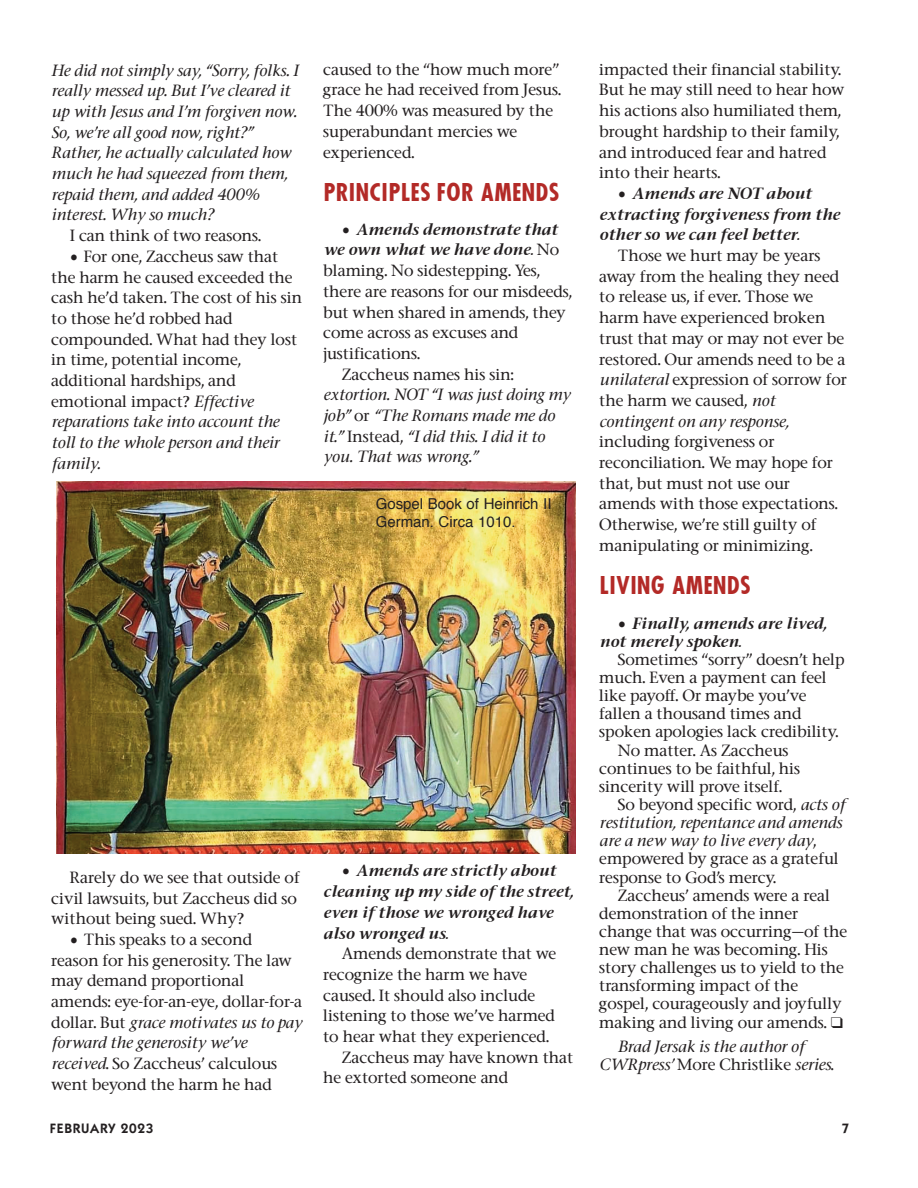
<style>
.page{position:relative;width:918px;height:1188px;background:#fff}
.page>*{position:absolute;margin:0;border:0;box-sizing:border-box;transform-origin:0 0}
.t1{font:700 24px "Futura Cond";color:#b32a27}
.t2{font:500 15.45px/20.7px "Stone Serif";color:#231f20}
.t3{font:italic 500 15.45px/20.7px "Stone Serif";color:#231f20}
.t4{font:italic 15.45px/20.7px "Stone Serif Semi Boold";color:#231f20}
.t5{font:15px "Helvetica";color:#231f20}
.t6{font:600 13.65px "ITC Kabel Std";letter-spacing:.055em;color:#231f20}
.s1{font-style:italic}
.s2{font-family:"Stone Serif Semi Boold";font-weight:400;font-style:italic}
.s3{font-style:normal}
.s4{font-family:"Stone Serif";font-weight:500}
</style>
<div class="page">
<img style="left:57px;top:482px;width:518px;height:371px">
<p class="t3" style="left:51px;top:60px;width:248px">He did not simply say, “Sorry, folks. I really messed up. But I’ve cleared it up with Jesus and I’m forgiven now.<br>So, we’re all good now, right?”<br>Rather, he actually calculated how much he had squeezed from them, repaid them, and added 400% interest. Why so much?</p>
<p class="t2" style="left:70px;top:225px;width:193px">I can think of two reasons.</p>
<p class="t2" style="left:51px;top:246px;width:252px;text-indent:18px"><span class="s1">•</span> For one, Zaccheus saw that the harm he caused exceeded the cash he’d taken. The cost of his sin to those he’d robbed had compounded. What had they lost in time, potential income, additional hardships, and emotional impact? <span class="s1">Effective reparations take into account the toll to the whole person and their family.</span></p>
<p class="t2" style="left:323px;top:59px;width:239px">caused to the “how much more” grace he had received from Jesus.<br>The 400% was measured by the superabundant mercies we experienced.</p>
<p class="t1" style="left:323px;top:176px;width:238px">PRINCIPLES FOR AMENDS</p>
<p class="t2" style="left:323px;top:219px;width:250px;text-indent:18px"><span class="s1">•</span> <span class="s2">Amends demonstrate that we own what we have done.</span> No blaming. No sidestepping. Yes, there are reasons for our misdeeds, but when shared in amends, they come across as excuses and justifications.</p>
<p class="t3" style="left:323px;top:364px;width:248px;text-indent:19px"><span class="s3">Zaccheus names his sin: </span>extortion. NOT “I was just doing my job” <span class="s3">or</span> “The Romans made me do it.” <span class="s3">Instead,</span> “I did this. I did it to you. That was wrong.”</p>
<p class="t5" style="left:376px;top:498px;width:177px">Gospel Book of Heinrich II</p>
<p class="t5" style="left:376px;top:516px;width:142px">German. Circa 1010.</p>
<p class="t2" style="left:51px;top:867px;width:250px;text-indent:19px">Rarely do we see that outside of civil lawsuits, but Zaccheus did so without being sued. Why?</p>
<p class="t2" style="left:51px;top:929px;width:252px;text-indent:18px"><span class="s1">•</span> This speaks to a second reason for his generosity. The law may demand proportional amends: eye-for-an-eye, dollar-for-a dollar. But <span class="s1">grace motivates us to pay forward the generosity we’ve received</span>. So Zaccheus’ calculous went beyond the harm he had</p>
<p class="t4" style="left:323px;top:860px;width:252px;text-indent:18px"><span class="s4">•</span> Amends are strictly about cleaning up my side of the street, even if those we wronged have also wronged us.</p>
<p class="t2" style="left:323px;top:943px;width:235px;text-indent:19px">Amends demonstrate that we recognize the harm we have caused. It should also include listening to those we’ve harmed to hear what they experienced.</p>
<p class="t2" style="left:323px;top:1047px;width:252px;text-indent:19px">Zaccheus may have known that he extorted someone and</p>
<p class="t2" style="left:599px;top:59px;width:247px">impacted their financial stability.<br>But he may still need to hear how his actions also humiliated them, brought hardship to their family, and introduced fear and hatred into their hearts.</p>
<p class="t4" style="left:599px;top:183px;width:242px;text-indent:18px"><span class="s4">•</span> Amends are NOT about extracting forgiveness from the other so we can feel better.</p>
<p class="t2" style="left:599px;top:245px;width:249px;text-indent:19px">Those we hurt may be years away from the healing they need to release us, if ever. Those we harm have experienced broken trust that may or may not ever be restored. Our amends need to be a <span class="s1">unilateral</span> expression of sorrow for the harm we caused, <span class="s1">not contingent on any response, </span>including forgiveness or reconciliation. We may hope for that, but must not use our amends with those expectations.<br>Otherwise, we’re still guilty of manipulating or minimizing.</p>
<p class="t1" style="left:599px;top:570px;width:153px">LIVING AMENDS</p>
<p class="t4" style="left:599px;top:614px;width:229px;line-height:18.1px;text-indent:18px"><span class="s4">•</span> Finally, amends are lived, not merely spoken.</p>
<p class="t2" style="left:599px;top:650px;width:247px;line-height:18.1px;text-indent:19px">Sometimes “sorry” doesn’t help much. Even a payment can feel like payoff. Or maybe you’ve fallen a thousand times and spoken apologies lack credibility.</p>
<p class="t2" style="left:599px;top:741px;width:202px;line-height:18.1px;text-indent:19px">No matter. As Zaccheus continues to be faithful, his sincerity will prove itself.</p>
<p class="t2" style="left:599px;top:795px;width:247px;line-height:18.1px;text-indent:19px">So beyond specific word, <span class="s1">acts of restitution, repentance and amends are a new way to live every day</span>, empowered by grace as a grateful response to God’s mercy.</p>
<p class="t2" style="left:599px;top:886px;width:250px;line-height:18.1px;text-indent:19px">Zaccheus’ amends were a real demonstration of the inner change that was occurring—of the new man he was becoming. His story challenges us to yield to the transforming impact of the gospel, courageously and joyfully making and living our amends. ❑</p>
<p class="t3" style="left:599px;top:1037px;width:236px;line-height:18.1px;text-indent:18px">Brad Jersak is the author of<br>CWRpress’ <span class="s3">More Christlike</span> series<span class="s3">.</span></p>
<p class="t6" style="left:50px;top:1124px;width:105px">FEBRUARY 2023</p>
<p class="t6" style="left:842px;top:1124px;width:9px">7</p>
</div>
